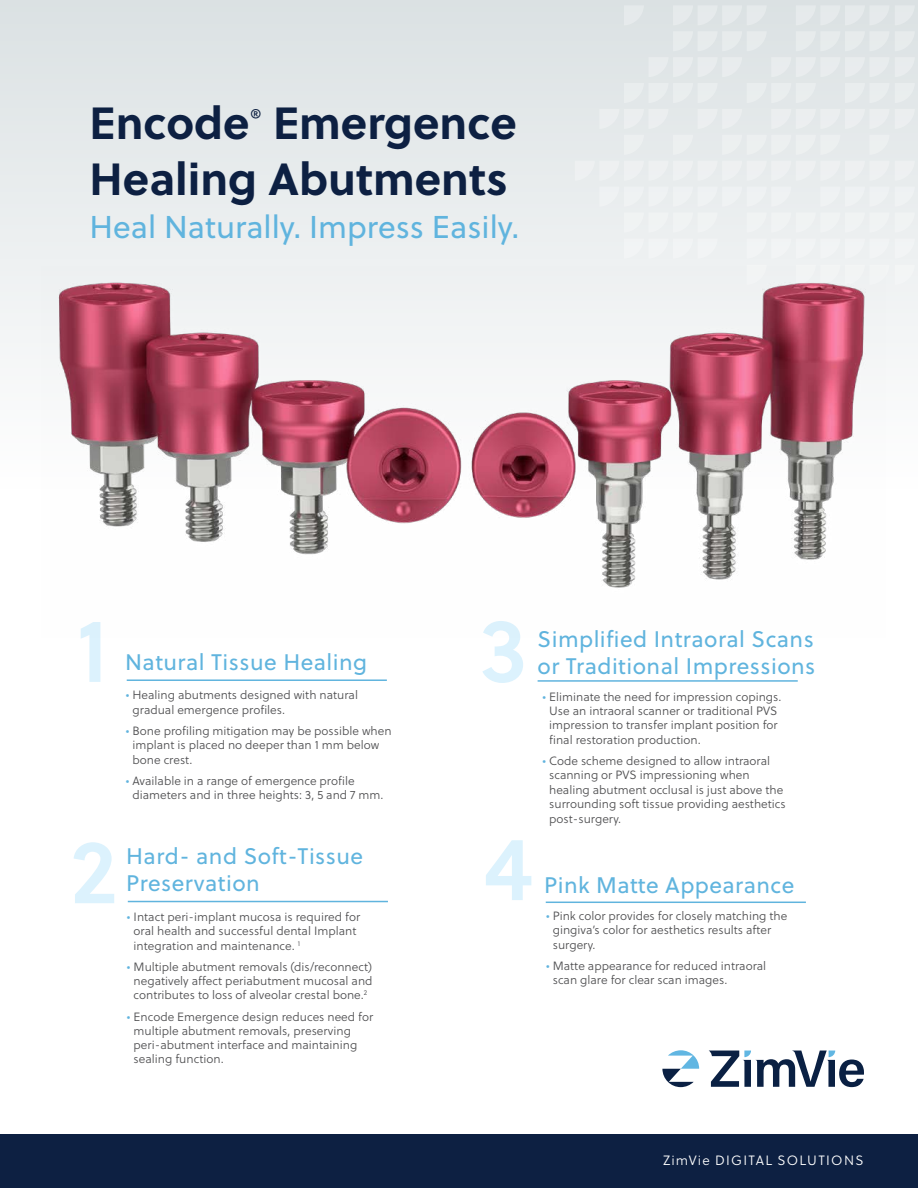
<style>
.page{position:relative;width:918px;height:1188px;background:#fff}
.page>*{position:absolute;margin:0;border:0;box-sizing:border-box;transform-origin:0 0}
.t1{font:90px "Soleil Sb";color:#dcf2fd}
.t2{font:700 45px/55.5px "Soleil";color:#0d2042}
.t3{font:31.5px "Soleil";color:#60b4de}
.t4{font:22.5px/27px "Soleil";letter-spacing:.02em;color:#60b4de}
.t5{font:13.5px "Soleil Lt";letter-spacing:.095em;color:#fff}
.t6{font:12px/14.4px "Soleil Lt";color:#4d4d4f}
.s1{color:#60b3de}
</style>
<div class="page">
<div style="left:0;top:0;width:918px;height:1021px;background:linear-gradient(to bottom,#e4e9ea,#fff)"></div>
<hr style="left:127px;top:679px;width:260px;height:2px;background:#60b4de">
<hr style="left:546px;top:902px;width:260px;height:1px;background:#60b4de">
<hr style="left:538px;top:680px;width:260px;height:2px;background:#60b4de">
<svg style="left:747px;top:83px;width:69px;height:20px"></svg>
<div style="left:648px;top:57px;width:94px;height:20px;background:#e8eced"></div>
<svg style="left:673px;top:31px;width:94px;height:20px;background:#e3e8e9"></svg>
<svg style="left:624px;top:5px;width:20px;height:20px"></svg>
<svg style="left:673px;top:5px;width:94px;height:20px;background:#e2e7e8"></svg>
<svg style="left:624px;top:135px;width:20px;height:20px"></svg>
<div style="left:722px;top:135px;width:118px;height:20px;background:#eceff0"></div>
<svg style="left:673px;top:135px;width:20px;height:20px"></svg>
<svg style="left:869px;top:135px;width:21px;height:20px"></svg>
<svg style="left:698px;top:109px;width:44px;height:20px"></svg>
<svg style="left:599px;top:109px;width:70px;height:20px"></svg>
<div style="left:624px;top:83px;width:94px;height:20px;background:#e9edee"></div>
<div style="left:624px;top:239px;width:94px;height:20px;background:#f1f3f4"></div>
<svg style="left:747px;top:265px;width:20px;height:2px"></svg>
<svg style="left:845px;top:83px;width:70px;height:20px"></svg>
<svg style="left:771px;top:57px;width:144px;height:20px;background:#e5e9eb"></svg>
<div style="left:599px;top:187px;width:316px;height:46px;background:#eceff0"></div>
<svg style="left:796px;top:31px;width:119px;height:20px;background:#e3e8e9"></svg>
<div style="left:575px;top:161px;width:340px;height:20px;background:#eef0f1"></div>
<svg style="left:796px;top:5px;width:119px;height:20px;background:#e2e7e8"></svg>
<div style="left:771px;top:109px;width:144px;height:20px;background:#ebeeef"></div>
<div style="left:747px;top:239px;width:168px;height:20px;background:#f1f3f4"></div>
<svg style="left:796px;top:265px;width:119px;height:20px"></svg>
<div style="left:0;top:1134px;width:918px;height:54px;background:#0d2042"></div>
<img style="left:41px;top:267px;width:844px;height:370px">
<hr style="left:128px;top:901px;width:260px;height:1px;background:#60b4de">
<svg style="left:662px;top:1050px;width:37px;height:37px"></svg>
<svg style="left:709px;top:1051px;width:155px;height:36px"></svg>
<h2 class="t2" style="left:90px;top:96px;width:429px">Encode<sup>®</sup> Emergence<br>Healing Abutments</h2>
<h3 class="t3" style="left:90px;top:208px;width:431px">Heal Naturally. Impress Easily.</h3>
<h1 class="t1" style="left:76px;top:593px;width:33px">1</h1>
<h3 class="t4" style="left:125px;top:649px;width:243px">Natural Tissue Healing</h3>
<p class="t6" style="left:133px;top:688px;width:227px;text-indent:-7px"><span class="s1">•</span> Healing abutments designed with natural gradual emergence profiles.</p>
<p class="t6" style="left:133px;top:724px;width:261px;text-indent:-7px"><span class="s1">•</span> Bone profiling mitigation may be possible when implant is placed no deeper than 1 mm below bone crest.</p>
<p class="t6" style="left:133px;top:774px;width:252px;text-indent:-7px"><span class="s1">•</span> Available in a range of emergence profile diameters and in three heights: 3, 5 and 7 mm.</p>
<h1 class="t1" style="left:480px;top:593px;width:49px">3</h1>
<h3 class="t4" style="left:538px;top:626px;width:278px">Simplified Intraoral Scans</h3>
<h3 class="t4" style="left:538px;top:653px;width:279px">or Traditional Impressions</h3>
<p class="t6" style="left:549px;top:690px;width:234px;text-indent:-7px"><span class="s1">•</span> Eliminate the need for impression copings.<br>Use an intraoral scanner or traditional PVS impression to transfer implant position for final restoration production.</p>
<p class="t6" style="left:549px;top:754px;width:238px;text-indent:-7px"><span class="s1">•</span> Code scheme designed to allow intraoral scanning or PVS impressioning when healing abutment occlusal is just above the surrounding soft tissue providing aesthetics post-surgery.</p>
<h1 class="t1" style="left:70px;top:814px;width:48px">2</h1>
<h3 class="t4" style="left:126px;top:844px;width:238px">Hard- and Soft-Tissue<br>Preservation</h3>
<p class="t6" style="left:134px;top:910px;width:228px;text-indent:-7px"><span class="s1">•</span> Intact peri-implant mucosa is required for oral health and successful dental Implant integration and maintenance. <sup>1</sup></p>
<p class="t6" style="left:127px;top:960px;width:247px;text-align:center"><span class="s1">•</span> Multiple abutment removals (dis/reconnect) negatively affect periabutment mucosal and contributes to loss of alveolar crestal bone.<sup>2</sup></p>
<p class="t6" style="left:134px;top:1010px;width:241px;text-indent:-7px"><span class="s1">•</span> Encode Emergence design reduces need for multiple abutment removals, preserving peri-abutment interface and maintaining sealing function.</p>
<h1 class="t1" style="left:484px;top:811px;width:51px">4</h1>
<h3 class="t4" style="left:544px;top:872px;width:252px">Pink Matte Appearance</h3>
<p class="t6" style="left:553px;top:909px;width:236px;text-indent:-7px"><span class="s1">•</span> Pink color provides for closely matching the gingiva’s color for aesthetics results after surgery.</p>
<p class="t6" style="left:553px;top:959px;width:215px;text-indent:-7px"><span class="s1">•</span> Matte appearance for reduced intraoral scan glare for clear scan images.</p>
<p class="t5" style="left:663px;top:1152px;width:202px">ZimVie DIGITAL SOLUTIONS</p>
</div>
